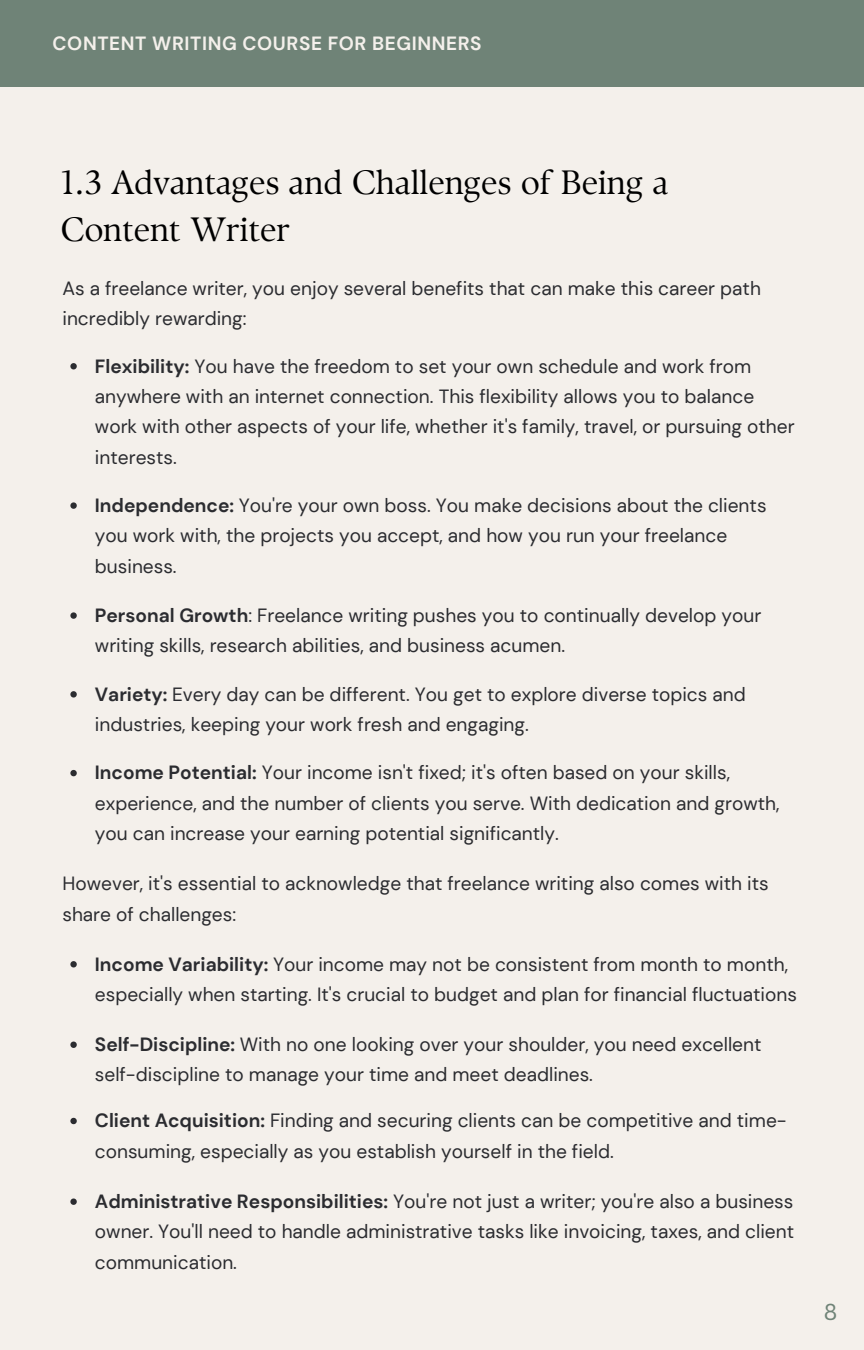
<style>
.page{position:relative;width:864px;height:1350px;background:#f4f0eb}
.page>*{position:absolute;margin:0;border:0;box-sizing:border-box;transform-origin:0 0}
.t1{font:33.75px/47.2px "TY Serif D";color:#000}
.t2{font:22.5px "Canva Sans";color:#6f8377}
.t3{font:19.12px/30.4px "DM Sans";color:#2b2c30}
.t4{font:700 19.12px "DM Sans";letter-spacing:.03em;color:#f4f0eb}
.s1{font-weight:700}
</style>
<div class="page">
<div style="left:0;top:0;width:864px;height:86px;background:#6f8377"></div>
<svg style="left:70px;top:363px;width:7px;height:6px"></svg>
<svg style="left:70px;top:502px;width:7px;height:7px"></svg>
<svg style="left:70px;top:612px;width:7px;height:7px"></svg>
<svg style="left:70px;top:691px;width:7px;height:7px"></svg>
<svg style="left:70px;top:770px;width:7px;height:6px"></svg>
<svg style="left:70px;top:961px;width:7px;height:6px"></svg>
<svg style="left:70px;top:1042px;width:7px;height:6px"></svg>
<svg style="left:70px;top:1118px;width:7px;height:6px"></svg>
<svg style="left:70px;top:1199px;width:7px;height:6px"></svg>
<p class="t4" style="left:53px;top:31px;width:431px">CONTENT WRITING COURSE FOR BEGINNERS</p>
<p class="t1" style="left:61px;top:158px;width:609px">1.3 Advantages and Challenges of Being a<br>Content Writer</p>
<p class="t3" style="left:62px;top:273px;width:700px">As a freelance writer, you enjoy several benefits that can make this career path incredibly rewarding:</p>
<p class="t3" style="left:95px;top:351px;width:701px"><span class="s1">Flexibility:</span> You have the freedom to set your own schedule and work from anywhere with an internet connection. This flexibility allows you to balance work with other aspects of your life, whether it's family, travel, or pursuing other interests.</p>
<p class="t3" style="left:95px;top:490px;width:673px"><span class="s1">Independence:</span> You're your own boss. You make decisions about the clients you work with, the projects you accept, and how you run your freelance business.</p>
<p class="t3" style="left:95px;top:600px;width:668px"><span class="s1">Personal Growth</span>: Freelance writing pushes you to continually develop your writing skills, research abilities, and business acumen.</p>
<p class="t3" style="left:95px;top:679px;width:652px"><span class="s1">Variety:</span> Every day can be different. You get to explore diverse topics and industries, keeping your work fresh and engaging.</p>
<p class="t3" style="left:95px;top:758px;width:686px"><span class="s1">Income Potential:</span> Your income isn't fixed; it's often based on your skills, experience, and the number of clients you serve. With dedication and growth, you can increase your earning potential significantly.</p>
<p class="t3" style="left:62px;top:869px;width:708px">However, it's essential to acknowledge that freelance writing also comes with its share of challenges:</p>
<p class="t3" style="left:95px;top:949px;width:704px"><span class="s1">Income Variability:</span> Your income may not be consistent from month to month, especially when starting. It's crucial to budget and plan for financial fluctuations</p>
<p class="t3" style="left:95px;top:1029px;width:668px"><span class="s1">Self-Discipline:</span> With no one looking over your shoulder, you need excellent self-discipline to manage your time and meet deadlines.</p>
<p class="t3" style="left:95px;top:1106px;width:693px"><span class="s1">Client Acquisition:</span> Finding and securing clients can be competitive and time&shy;consuming, especially as you establish yourself in the field.</p>
<p class="t3" style="left:95px;top:1186px;width:701px;text-align:justify"><span class="s1">Administrative Responsibilities:</span> You're not just a writer; you're also a business owner. You'll need to handle administrative tasks like invoicing, taxes, and client communication.</p>
<p class="t2" style="left:824px;top:1296px;width:15px">8</p>
</div>
